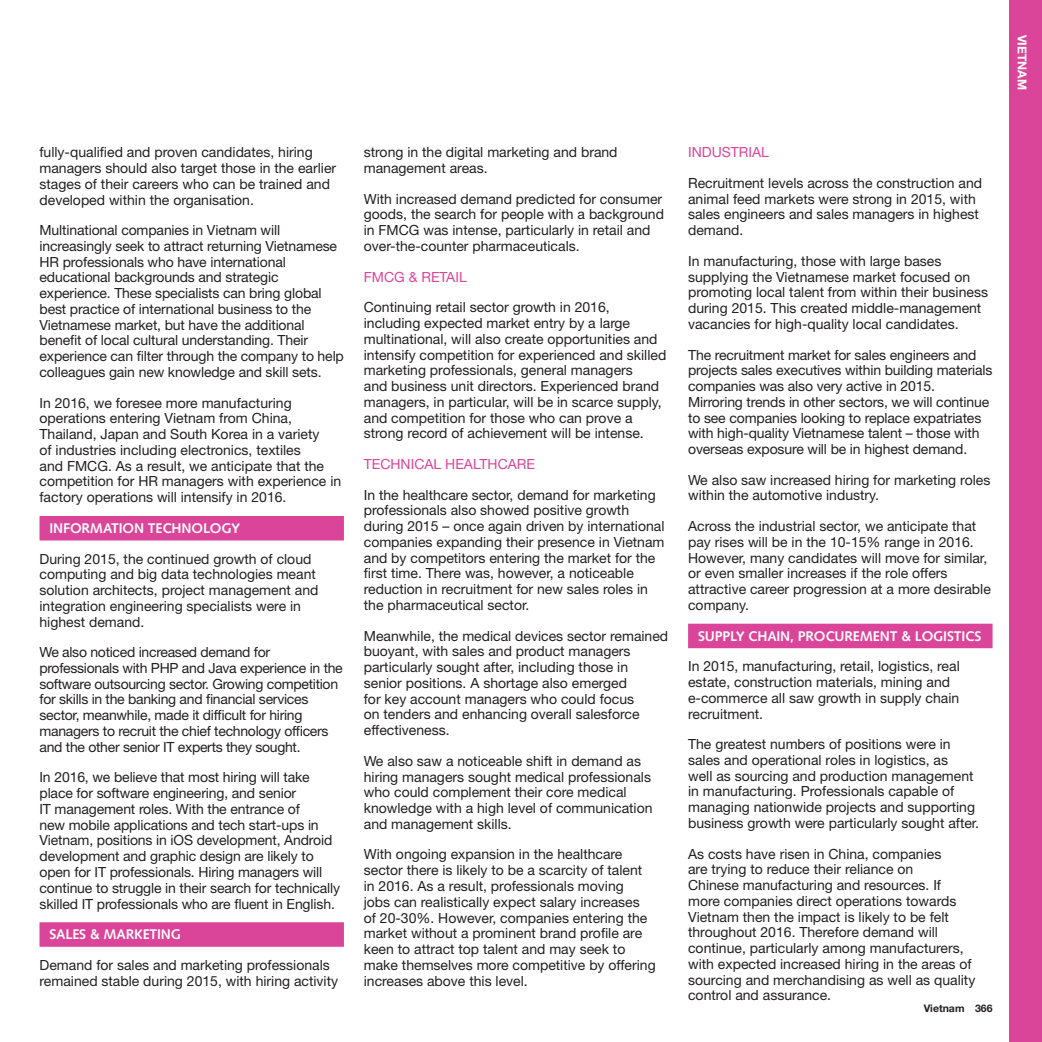
<style>
.page{position:relative;width:1042px;height:1042px;background:#fff}
.page>*{position:absolute;margin:0;border:0;box-sizing:border-box;transform-origin:0 0}
.TP0{font:14px/15.8px "Helvetica Neue LT Std";color:#231f20}
.TP0-2{font:14px/15.8px "Helvetica Neue LT Std";letter-spacing:-.02em;color:#231f20}
.SH3{font:700 14px "Syntax";letter-spacing:-.01em;color:#fff}
.TP3_no_space{font:14px "Helvetica Neue LT Std";color:#da4599}
.t1{font:700 12.25px "Helvetica Neue";color:#fff}
.t2{font:700 10.5px "Helvetica Neue LT Std";color:#231f20}
</style>
<div class="page">
<div style="left:1009px;top:0;width:32px;height:1041px;background:#da4599"></div>
<div style="left:39px;top:516px;width:305px;height:24px;background:#da4599"></div>
<div style="left:39px;top:922px;width:305px;height:24px;background:#da4599"></div>
<div style="left:688px;top:623px;width:304px;height:25px;background:#da4599"></div>
<p class="TP0" style="left:39px;top:144px;width:298px">fully-qualified and proven candidates, hiring managers should also target those in the earlier stages of their careers who can be trained and developed within the organisation.</p>
<p class="TP0" style="left:39px;top:222px;width:306px">Multinational companies in Vietnam will increasingly seek to attract returning Vietnamese HR professionals who have international educational backgrounds and strategic experience. These specialists can bring global best practice of international business to the Vietnamese market, but have the additional benefit of local cultural understanding. Their experience can filter through the company to help colleagues gain new knowledge and skill sets.</p>
<p class="TP0" style="left:39px;top:394px;width:303px">In 2016, we foresee more manufacturing operations entering Vietnam from China, Thailand, Japan and South Korea in a variety<br>of industries including electronics, textiles<br>and FMCG. As a result, we anticipate that the competition for HR managers with experience in factory operations will intensify in 2016.</p>
<p class="SH3" style="left:49px;top:520px;width:192px">INFORMATION TECHNOLOGY</p>
<p class="TP0" style="left:39px;top:550px;width:280px">During 2015, the continued growth of cloud computing and big data technologies meant solution architects, project management and integration engineering specialists were in highest demand.</p>
<p class="TP0-2" style="left:39px;top:644px;width:305px">We also noticed increased demand for professionals with PHP and Java experience in the software outsourcing sector. Growing competition for skills in the banking and financial services sector, meanwhile, made it difficult for hiring managers to recruit the chief technology officers and the other senior IT experts they sought.</p>
<p class="TP0" style="left:39px;top:769px;width:302px">In 2016, we believe that most hiring will take place for software engineering, and senior<br>IT management roles. With the entrance of<br>new mobile applications and tech start-ups in Vietnam, positions in iOS development, Android development and graphic design are likely to open for IT professionals. Hiring managers will continue to struggle in their search for technically skilled IT professionals who are fluent in English.</p>
<p class="SH3" style="left:49px;top:926px;width:133px">SALES &amp; MARKETING</p>
<p class="TP0" style="left:39px;top:956px;width:300px">Demand for sales and marketing professionals remained stable during 2015, with hiring activity</p>
<p class="TP0" style="left:364px;top:144px;width:255px">strong in the digital marketing and brand management areas.</p>
<p class="TP0" style="left:364px;top:190px;width:302px">With increased demand predicted for consumer goods, the search for people with a background in FMCG was intense, particularly in retail and over-the-counter pharmaceuticals.</p>
<p class="TP3_no_space" style="left:364px;top:268px;width:104px">FMCG &amp; RETAIL</p>
<p class="TP0" style="left:364px;top:299px;width:304px">Continuing retail sector growth in 2016, including expected market entry by a large multinational, will also create opportunities and intensify competition for experienced and skilled marketing professionals, general managers<br>and business unit directors. Experienced brand managers, in particular, will be in scarce supply, and competition for those who can prove a strong record of achievement will be intense.</p>
<p class="TP3_no_space" style="left:364px;top:455px;width:173px">TECHNICAL HEALTHCARE</p>
<p class="TP0" style="left:364px;top:486px;width:302px">In the healthcare sector, demand for marketing professionals also showed positive growth during 2015 – once again driven by international companies expanding their presence in Vietnam and by competitors entering the market for the first time. There was, however, a noticeable reduction in recruitment for new sales roles in the pharmaceutical sector.</p>
<p class="TP0" style="left:364px;top:627px;width:306px">Meanwhile, the medical devices sector remained buoyant, with sales and product managers particularly sought after, including those in senior positions. A shortage also emerged<br>for key account managers who could focus<br>on tenders and enhancing overall salesforce effectiveness.</p>
<p class="TP0" style="left:364px;top:752px;width:290px">We also saw a noticeable shift in demand as hiring managers sought medical professionals who could complement their core medical knowledge with a high level of communication and management skills.</p>
<p class="TP0" style="left:364px;top:846px;width:293px">With ongoing expansion in the healthcare sector there is likely to be a scarcity of talent in 2016. As a result, professionals moving<br>jobs can realistically expect salary increases<br>of 20-30%. However, companies entering the market without a prominent brand profile are keen to attract top talent and may seek to make themselves more competitive by offering increases above this level.</p>
<p class="TP3_no_space" style="left:688px;top:144px;width:82px">INDUSTRIAL</p>
<p class="TP0" style="left:688px;top:175px;width:295px">Recruitment levels across the construction and animal feed markets were strong in 2015, with sales engineers and sales managers in highest demand.</p>
<p class="TP0" style="left:688px;top:253px;width:301px">In manufacturing, those with large bases supplying the Vietnamese market focused on promoting local talent from within their business during 2015. This created middle-management vacancies for high-quality local candidates.</p>
<p class="TP0" style="left:688px;top:346px;width:306px">The recruitment market for sales engineers and projects sales executives within building materials companies was also very active in 2015.<br>Mirroring trends in other sectors, we will continue to see companies looking to replace expatriates with high-quality Vietnamese talent – those with overseas exposure will be in highest demand.</p>
<p class="TP0" style="left:688px;top:471px;width:304px">We also saw increased hiring for marketing roles within the automotive industry.</p>
<p class="TP0" style="left:688px;top:518px;width:304px">Across the industrial sector, we anticipate that pay rises will be in the 10-15% range in 2016.<br>However, many candidates will move for similar, or even smaller increases if the role offers attractive career progression at a more desirable company.</p>
<p class="SH3" style="left:698px;top:627px;width:285px">SUPPLY CHAIN, PROCUREMENT &amp; LOGISTICS</p>
<p class="TP0" style="left:688px;top:658px;width:273px">In 2015, manufacturing, retail, logistics, real estate, construction materials, mining and e-commerce all saw growth in supply chain recruitment.</p>
<p class="TP0" style="left:688px;top:736px;width:292px">The greatest numbers of positions were in sales and operational roles in logistics, as<br>well as sourcing and production management in manufacturing. Professionals capable of managing nationwide projects and supporting business growth were particularly sought after.</p>
<p class="TP0" style="left:688px;top:845px;width:289px">As costs have risen in China, companies<br>are trying to reduce their reliance on<br>Chinese manufacturing and resources. If more companies direct operations towards Vietnam then the impact is likely to be felt throughout 2016. Therefore demand will continue, particularly among manufacturers, with expected increased hiring in the areas of sourcing and merchandising as well as quality control and assurance.</p>
<p class="t2" style="left:923px;top:1001px;width:70px">Vietnam 366</p>
<p class="t1" style="left:1029px;top:35px;width:57px;rotate:90deg">Vietnam</p>
</div>
